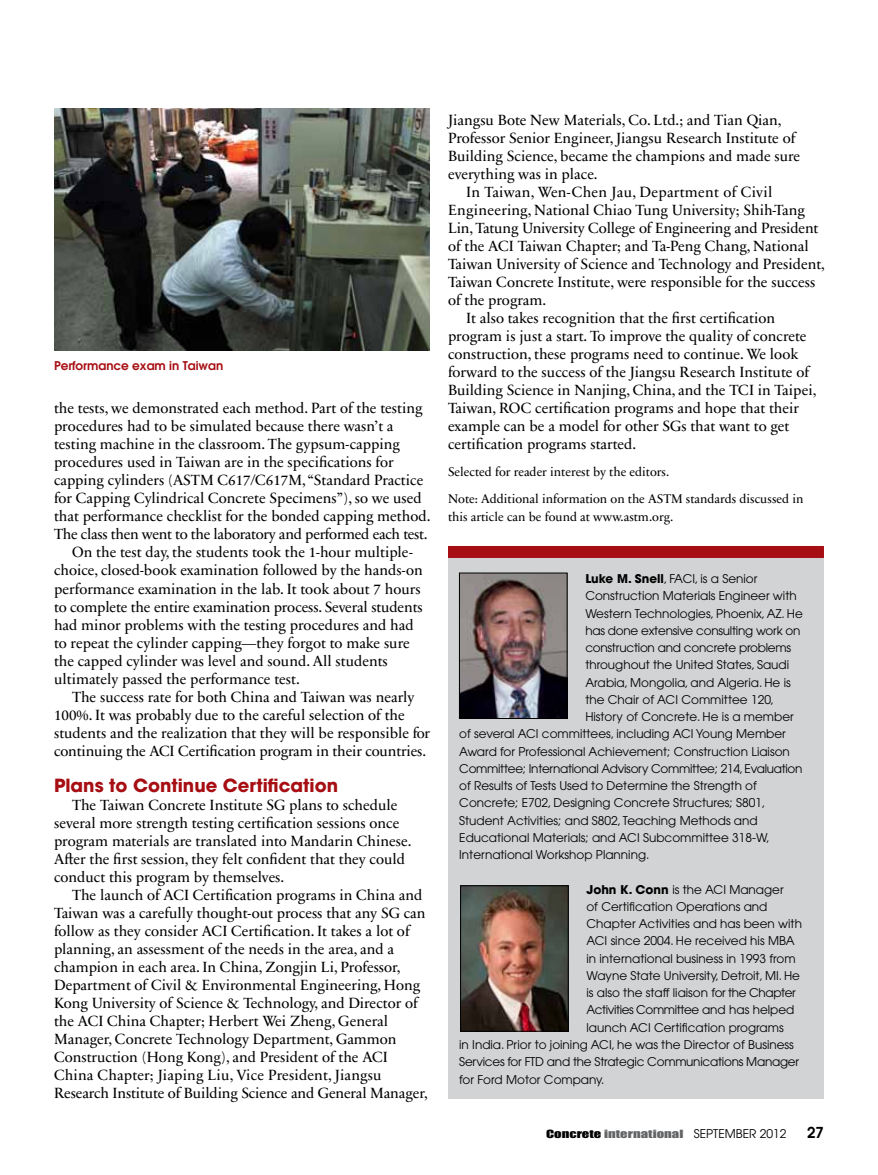
<style>
.page{position:relative;width:878px;height:1175px;background:#fff}
.page>*{position:absolute;margin:0;border:0;box-sizing:border-box;transform-origin:0 0}
.t1{font:700 18px "Avant Garde";color:#a70e13}
.t2{font:15px/18px "Sabon Next LT Pro";color:#000}
.t3{font:15px "Sabon Next LT Pro";letter-spacing:-.02em;color:#000}
.t4{font:15px "Sabon Next LT Pro";letter-spacing:.02em;color:#000}
.t5{font:600 15px "Avant Garde";color:#000}
.t6{font:12.75px/27px "Sabon Next LT Pro";color:#000}
.t7{font:12px "Avant Garde";color:#000}
.t8{font:12px "Avant Garde";letter-spacing:-.02em;color:#000}
.t9{font:12px "Avant Garde";letter-spacing:-.025em;color:#000}
.t10{font:12px "Avant Garde";letter-spacing:-.035em;color:#000}
.t11{font:600 12px "Avant Garde";color:#a70e13}
.t12{font:10.5px "Impact MT Std";color:#636466;scale:1.4 1}
.s1{font-weight:700}
.s2{color:#000}
.s3{font-family:"Avant Garde";font-size:12px;color:#000}
</style>
<div class="page">
<div style="left:448px;top:556px;width:376px;height:542px;background:#d1d3d4"></div>
<div style="left:448px;top:546px;width:376px;height:12px;background:#a70e13"></div>
<img style="left:462px;top:887px;width:104px;height:142px">
<div style="left:460px;top:885px;width:108px;height:146px;border:1px solid #000"></div>
<img style="left:461px;top:575px;width:104px;height:141px">
<div style="left:459px;top:573px;width:108px;height:145px;border:1px solid #000"></div>
<img style="left:54px;top:108px;width:376px;height:243px">
<p class="t11" style="left:54px;top:357px;width:171px">Performance exam in Taiwan</p>
<p class="t2" style="left:54px;top:399px;width:370px">the tests, we demonstrated each method. Part of the testing</p>
<p class="t2" style="left:54px;top:417px;width:341px">procedures had to be simulated because there wasn’t a</p>
<p class="t2" style="left:54px;top:435px;width:347px">testing machine in the classroom. The gypsum-capping</p>
<p class="t2" style="left:54px;top:453px;width:341px">procedures used in Taiwan are in the specifications for</p>
<p class="t2" style="left:54px;top:471px;width:371px">capping cylinders (ASTM C617/C617M, “Standard Practice</p>
<p class="t2" style="left:54px;top:489px;width:369px">for Capping Cylindrical Concrete Specimens”), so we used</p>
<p class="t2" style="left:54px;top:507px;width:378px">that performance checklist for the bonded capping method.</p>
<p class="t3" style="left:54px;top:523px;width:375px">The class then went to the laboratory and performed each test.</p>
<p class="t2" style="left:72px;top:543px;width:342px">On the test day, the students took the 1-hour multiple-</p>
<p class="t2" style="left:54px;top:561px;width:370px">choice, closed-book examination followed by the hands-on</p>
<p class="t2" style="left:54px;top:579px;width:368px">performance examination in the lab. It took about 7 hours</p>
<p class="t2" style="left:54px;top:597px;width:370px">to complete the entire examination process. Several students</p>
<p class="t2" style="left:54px;top:615px;width:361px">had minor problems with the testing procedures and had</p>
<p class="t2" style="left:54px;top:633px;width:357px">to repeat the cylinder capping—they forgot to make sure</p>
<p class="t2" style="left:54px;top:651px;width:335px">the capped cylinder was level and sound. All students</p>
<p class="t2" style="left:54px;top:669px;width:247px">ultimately passed the performance test.</p>
<p class="t2" style="left:72px;top:687px;width:344px">The success rate for both China and Taiwan was nearly</p>
<p class="t2" style="left:54px;top:705px;width:352px">100%. It was probably due to the careful selection of the</p>
<p class="t2" style="left:54px;top:723px;width:377px">students and the realization that they will be responsible for</p>
<p class="t2" style="left:54px;top:741px;width:373px">continuing the ACI Certification program in their countries.</p>
<p class="t1" style="left:54px;top:773px;width:285px">Plans to Continue Certification</p>
<p class="t2" style="left:54px;top:795px;width:359px;text-indent:18px">The Taiwan Concrete Institute SG plans to schedule several more strength testing certification sessions once program materials are translated into Mandarin Chinese.<br>After the first session, they felt confident that they could conduct this program by themselves.</p>
<p class="t2" style="left:54px;top:885px;width:375px;text-indent:18px">The launch of ACI Certification programs in China and Taiwan was a carefully thought-out process that any SG can follow as they consider ACI Certification. It takes a lot of planning, an assessment of the needs in the area, and a champion in each area. In China, Zongjin Li, Professor, Department of Civil &amp; Environmental Engineering, Hong Kong University of Science &amp; Technology, and Director of the ACI China Chapter; Herbert Wei Zheng, General Manager, Concrete Technology Department, Gammon Construction (Hong Kong), and President of the ACI China Chapter; Jiaping Liu, Vice President, Jiangsu Research Institute of Building Science and General Manager,</p>
<p class="t2" style="left:448px;top:111px;width:335px">Jiangsu Bote New Materials, Co. Ltd.; and Tian Qian,</p>
<p class="t2" style="left:448px;top:129px;width:349px">Professor Senior Engineer, Jiangsu Research Institute of</p>
<p class="t2" style="left:448px;top:147px;width:354px">Building Science, became the champions and made sure</p>
<p class="t2" style="left:448px;top:165px;width:151px">everything was in place.</p>
<p class="t4" style="left:466px;top:181px;width:308px">In Taiwan, Wen-Chen Jau, Department of Civil</p>
<p class="t2" style="left:448px;top:201px;width:358px">Engineering, National Chiao Tung University; Shih-Tang</p>
<p class="t2" style="left:448px;top:219px;width:372px">Lin, Tatung University College of Engineering and President</p>
<p class="t2" style="left:448px;top:237px;width:362px">of the ACI Taiwan Chapter; and Ta-Peng Chang, National</p>
<p class="t2" style="left:448px;top:255px;width:378px">Taiwan University of Science and Technology and President,</p>
<p class="t2" style="left:448px;top:273px;width:369px">Taiwan Concrete Institute, were responsible for the success</p>
<p class="t2" style="left:448px;top:291px;width:100px">of the program.</p>
<p class="t2" style="left:466px;top:309px;width:310px">It also takes recognition that the first certification</p>
<p class="t2" style="left:448px;top:327px;width:360px">program is just a start. To improve the quality of concrete</p>
<p class="t2" style="left:448px;top:345px;width:352px">construction, these programs need to continue. We look</p>
<p class="t2" style="left:448px;top:363px;width:362px">forward to the success of the Jiangsu Research Institute of</p>
<p class="t2" style="left:448px;top:381px;width:370px">Building Science in Nanjing, China, and the TCI in Taipei,</p>
<p class="t2" style="left:448px;top:399px;width:352px">Taiwan, ROC certification programs and hope that their</p>
<p class="t2" style="left:448px;top:417px;width:343px">example can be a model for other SGs that want to get</p>
<p class="t2" style="left:448px;top:435px;width:190px">certification programs started.</p>
<p class="t6" style="left:448px;top:458px;width:357px">Selected for reader interest by the editors.<br>Note: Additional information on the ASTM standards discussed in</p>
<p class="t6" style="left:448px;top:503px;width:227px">this article can be found at www.astm.org.</p>
<p class="t7" style="left:585px;top:571px;width:173px"><span class="s1">Luke M. Snell</span>, FACI, is a Senior</p>
<p class="t7" style="left:585px;top:589px;width:213px">Construction Materials Engineer with</p>
<p class="t7" style="left:585px;top:606px;width:219px">Western Technologies, Phoenix, AZ. He</p>
<p class="t8" style="left:585px;top:623px;width:217px">has done extensive consulting work on</p>
<p class="t8" style="left:585px;top:640px;width:207px">construction and concrete problems</p>
<p class="t7" style="left:585px;top:658px;width:205px">throughout the United States, Saudi</p>
<p class="t7" style="left:585px;top:675px;width:207px">Arabia, Mongolia, and Algeria. He is</p>
<p class="t7" style="left:585px;top:692px;width:190px">the Chair of ACI Committee 120,</p>
<p class="t7" style="left:585px;top:709px;width:210px">History of Concrete. He is a member</p>
<p class="t7" style="left:459px;top:727px;width:328px">of several ACI committees, including ACI Young Member</p>
<p class="t7" style="left:459px;top:744px;width:332px">Award for Professional Achievement; Construction Liaison</p>
<p class="t9" style="left:459px;top:761px;width:344px">Committee; International Advisory Committee; 214, Evaluation</p>
<p class="t7" style="left:459px;top:778px;width:299px">of Results of Tests Used to Determine the Strength of</p>
<p class="t7" style="left:459px;top:796px;width:308px">Concrete; E702, Designing Concrete Structures; S801,</p>
<p class="t7" style="left:459px;top:813px;width:300px">Student Activities; and S802, Teaching Methods and</p>
<p class="t7" style="left:459px;top:830px;width:312px">Educational Materials; and ACI Subcommittee 318-W,</p>
<p class="t7" style="left:459px;top:847px;width:192px">International Workshop Planning.</p>
<p class="t7" style="left:586px;top:882px;width:199px"><span class="s1">John K. Conn</span> is the ACI Manager</p>
<p class="t7" style="left:586px;top:899px;width:182px">of Certification Operations and</p>
<p class="t7" style="left:586px;top:916px;width:217px">Chapter Activities and has been with</p>
<p class="t7" style="left:586px;top:933px;width:210px">ACI since 2004. He received his MBA</p>
<p class="t7" style="left:586px;top:951px;width:211px">in international business in 1993 from</p>
<p class="t7" style="left:586px;top:968px;width:215px">Wayne State University, Detroit, MI. He</p>
<p class="t7" style="left:586px;top:985px;width:211px">is also the staff liaison for the Chapter</p>
<p class="t10" style="left:586px;top:1002px;width:209px">Activities Committee and has helped</p>
<p class="t7" style="left:586px;top:1020px;width:199px">launch ACI Certification programs</p>
<p class="t7" style="left:459px;top:1037px;width:336px">in India. Prior to joining ACI, he was the Director of Business</p>
<p class="t8" style="left:459px;top:1054px;width:341px">Services for FTD and the Strategic Communications Manager</p>
<p class="t7" style="left:459px;top:1072px;width:147px">for Ford Motor Company.</p>
<p class="t12" style="left:546px;top:1126px;width:173px"><span class="s2">Concrete</span> international <span class="s3">september 2012</span></p>
<p class="t5" style="left:807px;top:1122px;width:18px">27</p>
</div>
